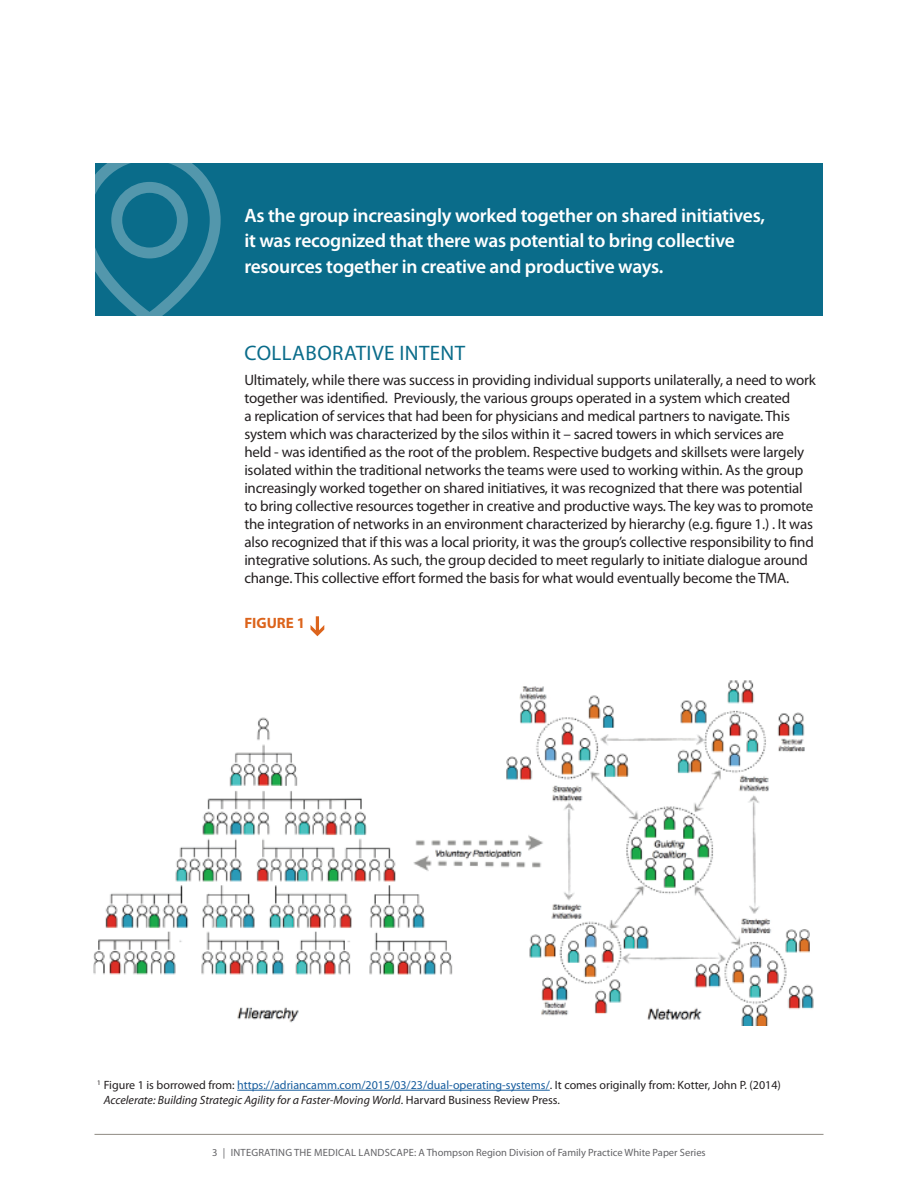
<style>
.page{position:relative;width:918px;height:1188px;background:#fff}
.page>*{position:absolute;margin:0;border:0;box-sizing:border-box;transform-origin:0 0}
.t1{font:21px "Myriad Pro";letter-spacing:.02em;color:#0a6c8a}
.t2{font:600 19.5px/25.5px "Myriad Pro";letter-spacing:-.015em;color:#fff}
.t3{font:15px/18px "Myriad Pro";letter-spacing:-.015em;color:#231f20}
.t4{font:700 15px "Myriad Pro";color:#dc641c}
.t5{font:12px/15px "Myriad Pro";color:#231f20}
.t6{font:10.5px "Myriad Pro";color:#636366}
.s1{color:#175d9e}
.s2{font-style:italic}
</style>
<div class="page">
<hr style="left:94px;top:1134px;width:730px;height:1px;background:#8f8a82">
<div style="left:95px;top:163px;width:728px;height:152px;background:#0a6c8a"></div>
<img style="left:94px;top:680px;width:720px;height:346px">
<hr style="left:237px;top:1090px;width:313px;height:1px;background:#175d9e">
<svg style="left:95px;top:163px;width:126px;height:153px"></svg>
<svg style="left:311px;top:616px;width:13px;height:20px"></svg>
<h2 class="t2" style="left:244px;top:202px;width:522px">As the group increasingly worked together on shared initiatives, it was recognized that there was potential to bring collective resources together in creative and productive ways.</h2>
<h1 class="t1" style="left:245px;top:340px;width:222px">COLLABORATIVE INTENT</h1>
<p class="t3" style="left:244px;top:370px;width:573px">Ultimately, while there was success in providing individual supports unilaterally, a need to work together was identified. Previously, the various groups operated in a system which created<br>a replication of services that had been for physicians and medical partners to navigate. This system which was characterized by the silos within it – sacred towers in which services are<br>held - was identified as the root of the problem. Respective budgets and skillsets were largely isolated within the traditional networks the teams were used to working within. As the group increasingly worked together on shared initiatives, it was recognized that there was potential to bring collective resources together in creative and productive ways. The key was to promote the integration of networks in an environment characterized by hierarchy (e.g. figure 1.) . It was also recognized that if this was a local priority, it was the group’s collective responsibility to find integrative solutions. As such, the group decided to meet regularly to initiate dialogue around change. This collective effort formed the basis for what would eventually become the TMA.</p>
<p class="t4" style="left:244px;top:614px;width:62px">FIGURE 1</p>
<p class="t5" style="left:104px;top:1077px;width:679px;text-indent:-7px"><sup>1</sup> Figure 1 is borrowed from: <span class="s1">https://adriancamm.com/2015/03/23/dual-operating-systems/</span>. It comes originally from: Kotter, John P. (2014)<br><span class="s2">Accelerate: Building Strategic Agility for a Faster-Moving World</span>. Harvard Business Review Press.</p>
<p class="t6" style="left:212px;top:1146px;width:495px">3 | INTEGRATING THE MEDICAL LANDSCAPE: A Thompson Region Division of Family Practice White Paper Series</p>
</div>
